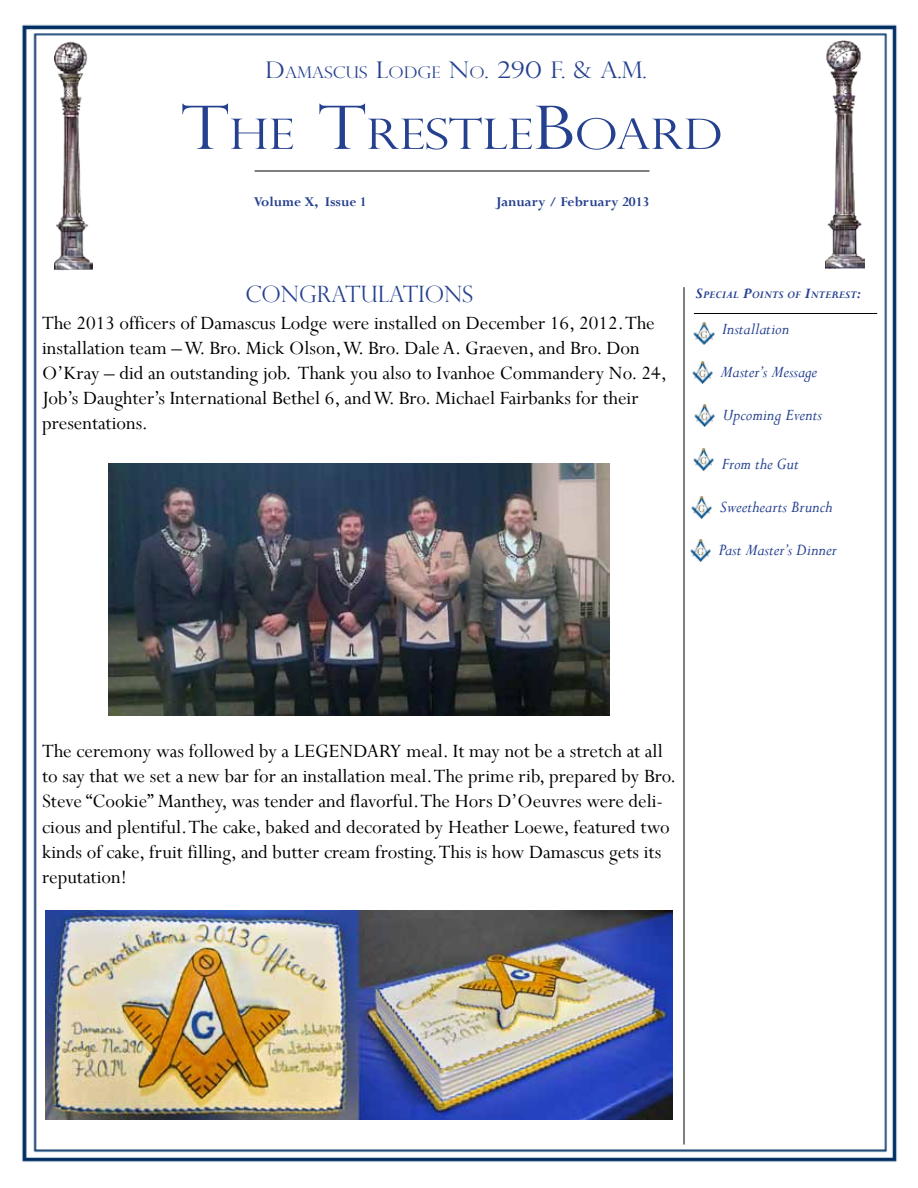
<style>
.page{position:relative;width:918px;height:1188px;background:#fff}
.page>*{position:absolute;margin:0;border:0;box-sizing:border-box;transform-origin:0 0}
.t1{font:300 42px "Perpetua Titling";color:#25408f;scale:1.2 1}
.t2{font:300 22.95px "Perpetua Titling";color:#25408f;scale:1.1 1}
.t3{font:300 22.5px "Perpetua Titling";color:#25408f}
.t4{font:21px/25.2px "Perpetua";color:#000}
.t5{font:italic 18px "Perpetua";color:#25408f}
.t6{font:700 15px "Perpetua";color:#25408f}
.t7{font:italic 700 11.55px "Perpetua";color:#25408f}
.s1{font-size:16.05px}
.s2{font-size:60px}
.s3{font-size:16.5px}
</style>
<div class="page">
<img style="left:22px;top:24px;width:875px;height:1138px">
<hr style="left:255px;top:171px;width:395px;height:1px;background:#000">
<img style="left:826px;top:39px;width:38px;height:230px">
<img style="left:54px;top:42px;width:38px;height:229px">
<hr style="left:684px;top:287px;width:1px;height:858px;background:#000">
<hr style="left:694px;top:313px;width:183px;height:1px;background:#000">
<img style="left:694px;top:323px;width:20px;height:21px">
<img style="left:694px;top:405px;width:20px;height:21px">
<img style="left:693px;top:449px;width:21px;height:21px">
<img style="left:692px;top:362px;width:20px;height:21px">
<img style="left:692px;top:497px;width:20px;height:21px">
<img style="left:690px;top:539px;width:21px;height:22px">
<img style="left:108px;top:463px;width:501px;height:252px">
<img style="left:45px;top:910px;width:628px;height:210px">
<p class="t2" style="left:265px;top:56px;width:348px">D<span class="s1">AMASCUS</span> L<span class="s1">ODGE</span> N<span class="s1">O</span>. 290 F. &amp; A.M.</p>
<h1 class="t1" style="left:181px;top:109px;width:449px"><span class="s2">T</span>HE <span class="s2">T</span>RESTLE<span class="s2">B</span>OARD</h1>
<p class="t6" style="left:254px;top:192px;width:114px">Volume X, Issue 1</p>
<p class="t6" style="left:496px;top:192px;width:155px">January / February 2013</p>
<p class="t3" style="left:245px;top:280px;width:229px">CONGRATULATIONS</p>
<p class="t4" style="left:42px;top:310px;width:626px">The 2013 officers of Damascus Lodge were installed on December 16, 2012. The installation team – W. Bro. Mick Olson, W. Bro. Dale A. Graeven, and Bro. Don O’Kray – did an outstanding job. Thank you also to Ivanhoe Commandery No. 24, Job’s Daughter’s International Bethel 6, and W. Bro. Michael Fairbanks for their presentations.</p>
<p class="t7" style="left:695px;top:287px;width:167px"><span class="s3">S</span>PECIAL <span class="s3">P</span>OINTS OF <span class="s3">I</span>NTEREST<span class="s3">:</span></p>
<p class="t5" style="left:722px;top:317px;width:69px">Installation</p>
<p class="t5" style="left:721px;top:360px;width:98px">Master’s Message</p>
<p class="t5" style="left:723px;top:404px;width:101px">Upcoming Events</p>
<p class="t5" style="left:722px;top:452px;width:79px">From the Gut</p>
<p class="t5" style="left:720px;top:495px;width:114px">Sweethearts Brunch</p>
<p class="t5" style="left:719px;top:539px;width:120px">Past Master’s Dinner</p>
<p class="t4" style="left:42px;top:738px;width:636px">The ceremony was followed by a LEGENDARY meal. It may not be a stretch at all to say that we set a new bar for an installation meal. The prime rib, prepared by Bro.<br>Steve “Cookie” Manthey, was tender and flavorful. The Hors D’Oeuvres were deli&shy;cious and plentiful. The cake, baked and decorated by Heather Loewe, featured two kinds of cake, fruit filling, and butter cream frosting. This is how Damascus gets its reputation!</p>
</div>
